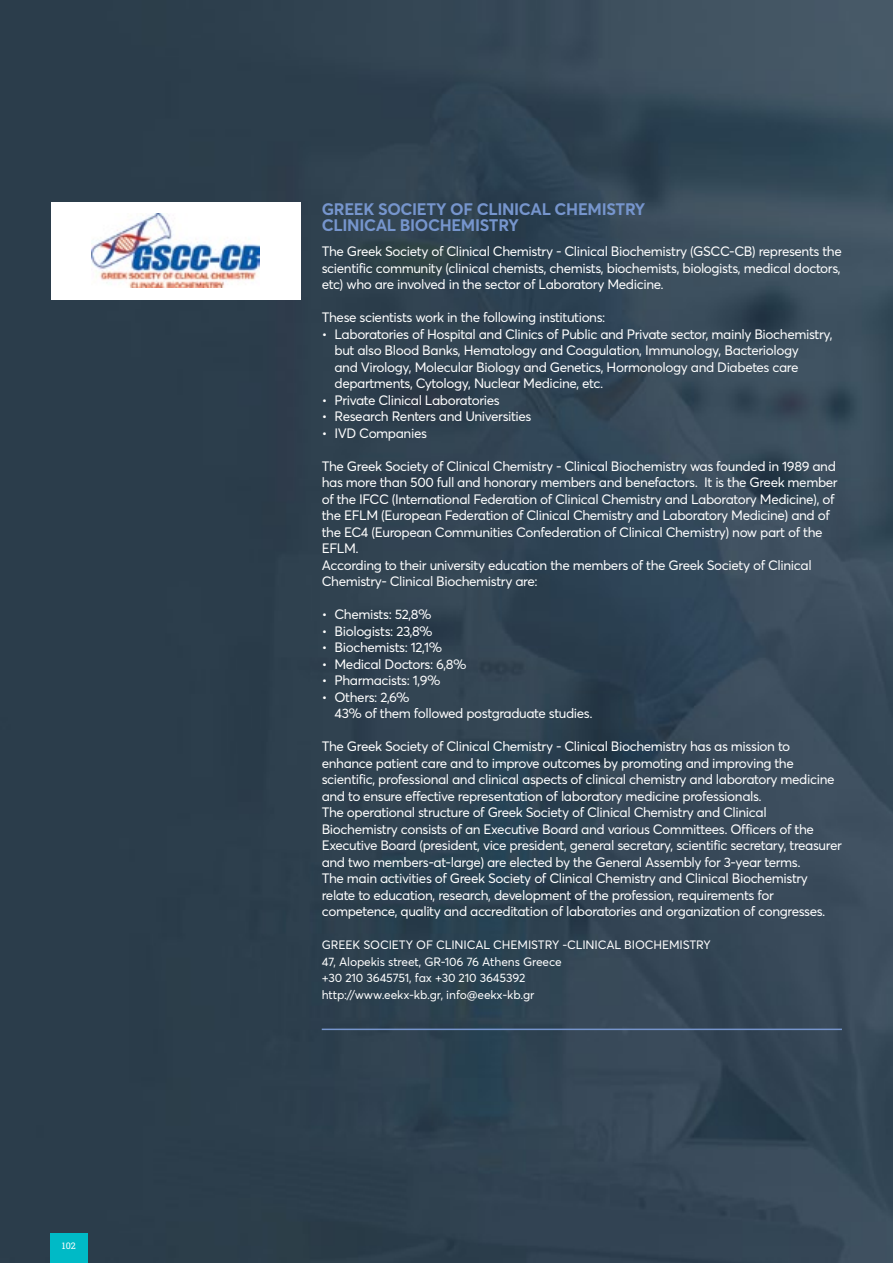
<style>
.page{position:relative;width:893px;height:1263px;background:#fff}
.page>*{position:absolute;margin:0;border:0;box-sizing:border-box;transform-origin:0 0}
.t1{font:700 16.5px/16.5px "Averta Std";letter-spacing:-.02em;color:#7695cd}
.t2{font:13.5px/16.5px "Averta Std";letter-spacing:-.03em;color:#fff}
.t3{font:12px/16.5px "Averta Std";letter-spacing:-.01em;color:#fff}
.t4{font:9px "Roboto Slab";color:#fff}
</style>
<div class="page">
<img style="left:0;top:0;width:893px;height:1263px">
<div style="left:51px;top:202px;width:249px;height:98px;background:#fff"></div>
<img style="left:92px;top:214px;width:168px;height:74px">
<hr style="left:322px;top:1028px;width:520px;height:2px;background:#7695cd">
<div style="left:50px;top:1233px;width:38px;height:30px;background:#00bac6"></div>
<p class="t4" style="left:62px;top:1239px;width:15px">102</p>
<p class="t1" style="left:322px;top:200px;width:325px">GREEK SOCIETY OF CLINICAL CHEMISTRY<br>CLINICAL BIOCHEMISTRY</p>
<p class="t2" style="left:322px;top:243px;width:522px;text-align:justify">The Greek Society of Clinical Chemistry - Clinical Biochemistry (GSCC-CB) represents the scientific community (clinical chemists, chemists, biochemists, biologists, medical doctors, etc) who are involved in the sector of Laboratory Medicine.</p>
<p class="t2" style="left:322px;top:309px;width:285px">These scientists work in the following institutions:</p>
<p class="t2" style="left:334px;top:326px;width:500px;text-indent:-13px">• Laboratories of Hospital and Clinics of Public and Private sector, mainly Biochemistry, but also Blood Banks, Hematology and Coagulation, Immunology, Bacteriology<br>and Virology, Molecular Biology and Genetics, Hormonology and Diabetes care departments, Cytology, Nuclear Medicine, etc.</p>
<p class="t2" style="left:322px;top:392px;width:179px">• Private Clinical Laboratories</p>
<p class="t2" style="left:322px;top:408px;width:211px">• Research Renters and Universities</p>
<p class="t2" style="left:322px;top:425px;width:107px">• IVD Companies</p>
<p class="t2" style="left:322px;top:458px;width:517px">The Greek Society of Clinical Chemistry - Clinical Biochemistry was founded in 1989 and has more than 500 full and honorary members and benefactors. It is the Greek member of the IFCC (International Federation of Clinical Chemistry and Laboratory Medicine), of the EFLM (European Federation of Clinical Chemistry and Laboratory Medicine) and of the EC4 (European Communities Confederation of Clinical Chemistry) now part of the EFLM.<br>According to their university education the members of the Greek Society of Clinical Chemistry- Clinical Biochemistry are:</p>
<p class="t2" style="left:322px;top:606px;width:111px">• Chemists: 52,8%</p>
<p class="t2" style="left:322px;top:623px;width:112px">• Biologists: 23,8%</p>
<p class="t2" style="left:322px;top:639px;width:122px">• Biochemists: 12,1%</p>
<p class="t2" style="left:322px;top:656px;width:146px">• Medical Doctors: 6,8%</p>
<p class="t2" style="left:322px;top:672px;width:120px">• Pharmacists: 1,9%</p>
<p class="t2" style="left:334px;top:689px;width:260px;text-indent:-13px">• Others: 2,6%<br>43% of them followed postgraduate studies.</p>
<p class="t2" style="left:322px;top:738px;width:522px">The Greek Society of Clinical Chemistry - Clinical Biochemistry has as mission to enhance patient care and to improve outcomes by promoting and improving the scientific, professional and clinical aspects of clinical chemistry and laboratory medicine and to ensure effective representation of laboratory medicine professionals.<br>The operational structure of Greek Society of Clinical Chemistry and Clinical Biochemistry consists of an Executive Board and various Committees. Officers of the Executive Board (president, vice president, general secretary, scientific secretary, treasurer and two members-at-large) are elected by the General Assembly for 3-year terms.<br>The main activities of Greek Society of Clinical Chemistry and Clinical Biochemistry relate to education, research, development of the profession, requirements for competence, quality and accreditation of laboratories and organization of congresses.</p>
<p class="t3" style="left:322px;top:937px;width:391px">GREEK SOCIETY OF CLINICAL CHEMISTRY -CLINICAL BIOCHEMISTRY 47, Alopekis street, GR-106 76 Athens Greece<br>+30 210 3645751, fax +30 210 3645392<br>http://www.eekx-kb.gr, info@eekx-kb.gr</p>
</div>
